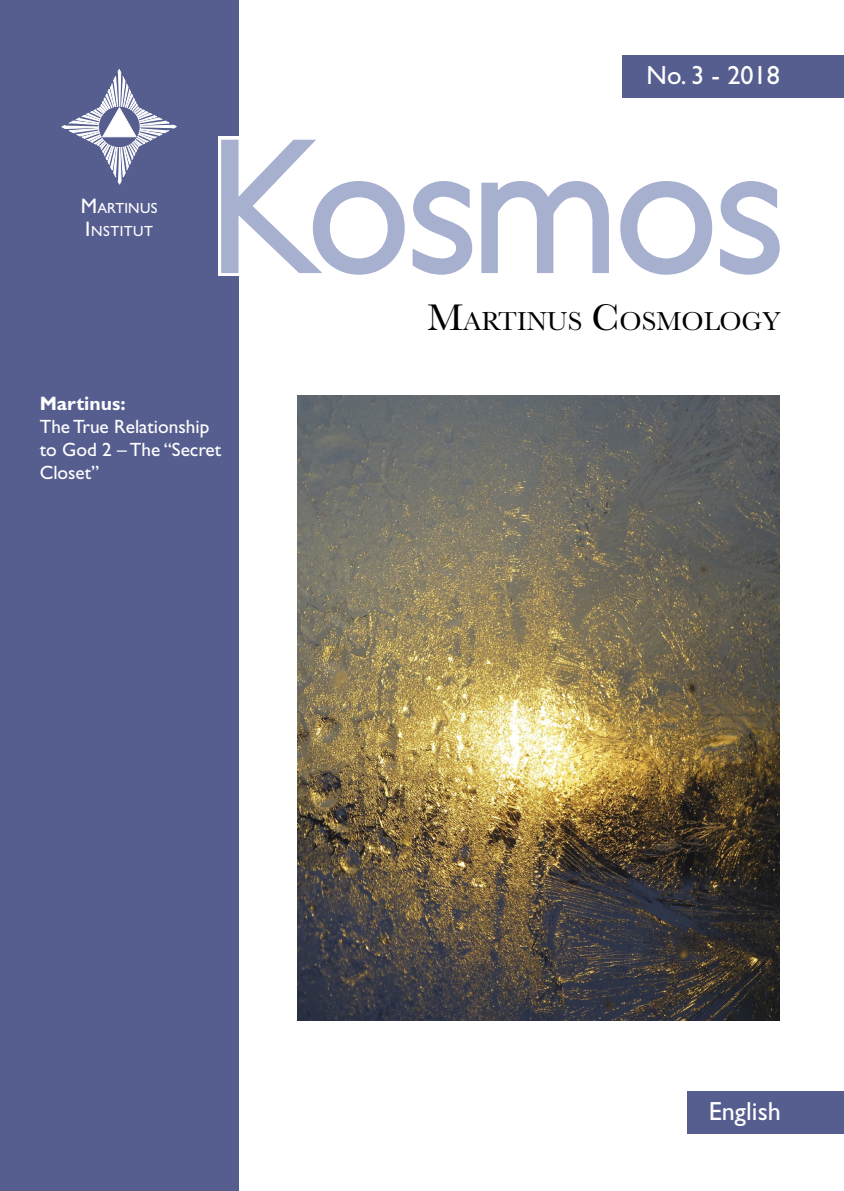
<style>
.page{position:relative;width:844px;height:1191px;background:#fff}
.page>*{position:absolute;margin:0;border:0;box-sizing:border-box;transform-origin:0 0}
.t1{font:300 184.28px "Gill Sans";color:#a8b0cf}
.t2{font:26.95px "Baskerville";color:#000}
.t3{font:26.25px "Gill Sans";color:#fff}
.t4{font:700 19.43px "Gill Sans";color:#fff}
.t5{font:19.25px/23.1px "Gill Sans";color:#fff}
.t6{font:14.7px/22.8px "Gill Sans";letter-spacing:.02em;color:#fff}
.s1{font-size:21px}
.s2{font-size:38.5px}
</style>
<div class="page">
<div style="left:0;top:0;width:238px;height:1191px;background:#565e90"></div>
<svg style="left:61px;top:69px;width:116px;height:116px"></svg>
<svg style="left:218px;top:133px;width:562px;height:145px"></svg>
<div style="left:622px;top:56px;width:221px;height:42px;background:#565e90"></div>
<div style="left:687px;top:1091px;width:156px;height:42px;background:#565e90"></div>
<img style="left:298px;top:395px;width:481px;height:625px">
<p class="t6" style="left:81px;top:197px;width:78px"><span class="s1">M</span>ARTINUS<br><span class="s1">I</span> NSTITUT</p>
<h3 class="t3" style="left:646px;top:60px;width:135px">No. 3 - 2018</h3>
<h1 class="t1" style="left:211px;top:104px;width:572px">Kosmos</h1>
<h2 class="t2" style="left:427px;top:305px;width:355px"><span class="s2">M</span>ARTINUS <span class="s2">C</span>OSMOLOGY</h2>
<p class="t4" style="left:40px;top:392px;width:87px">Martinus:</p>
<p class="t5" style="left:40px;top:415px;width:183px">The True Relationship to God 2 – The “Secret<br>Closet”</p>
<h3 class="t3" style="left:708px;top:1096px;width:74px">English</h3>
</div>
